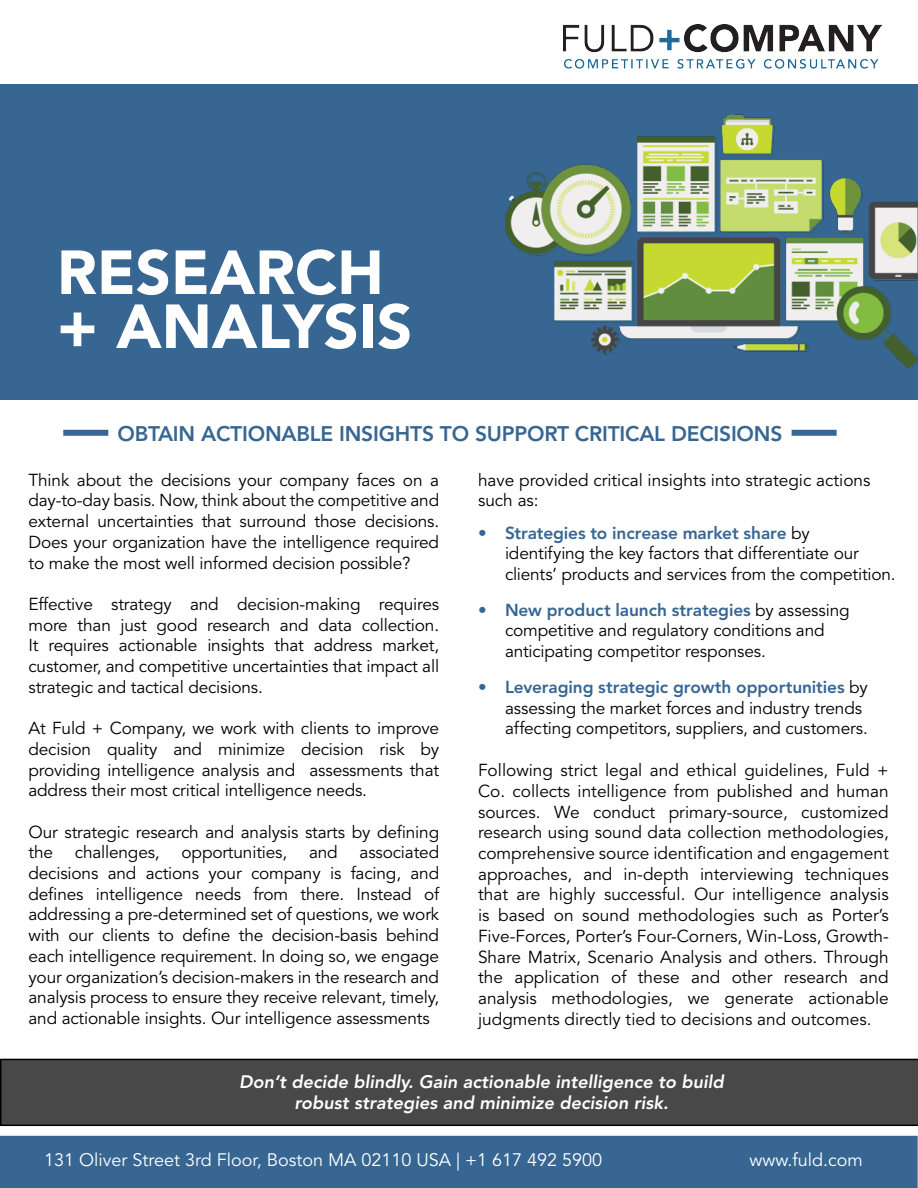
<style>
.page{position:relative;width:918px;height:1188px;background:#fff}
.page>*{position:absolute;margin:0;border:0;box-sizing:border-box;transform-origin:0 0}
.t1{font:900 61.5px/54px "Avenir LT Std";color:#fff}
.t2{font:800 21px "Avenir LT Std";letter-spacing:-.01em;color:#376692}
.t3{font:italic 800 18px/21.6px "Avenir LT Std";color:#fff;text-align:center}
.t4{font:18px "Avenir LT Std";color:#fff}
.t5{font:17.25px/20.7px "Avenir LT Std";letter-spacing:-.01em;color:#000;text-align:justify}
.s1{font-weight:800;color:#376692}
</style>
<div class="page">
<div style="left:0;top:85px;width:918px;height:315px;background:#376692"></div>
<img style="left:563px;top:24px;width:319px;height:45px">
<div style="left:0;top:1136px;width:918px;height:52px;background:#376692"></div>
<div style="left:63px;top:430px;width:45px;height:6px;background:#376692"></div>
<div style="left:0;top:1059px;width:918px;height:67px;background:#484849"></div>
<img style="left:506px;top:114px;width:412px;height:255px">
<div style="left:792px;top:430px;width:45px;height:6px;background:#376692"></div>
<h1 class="t1" style="left:57px;top:245px;width:357px">RESEARCH + ANALYSIS</h1>
<p class="t2" style="left:117px;top:421px;width:667px">OBTAIN ACTIONABLE INSIGHTS TO SUPPORT CRITICAL DECISIONS</p>
<p class="t5" style="left:28px;top:470px;width:412px">Think about the decisions your company faces on a day-to-day basis. Now, think about the competitive and external uncertainties that surround those decisions.<br>Does your organization have the intelligence required to make the most well informed decision possible?</p>
<p class="t5" style="left:28px;top:594px;width:412px">Effective strategy and decision-making requires more than just good research and data collection.<br>It requires actionable insights that address market, customer, and competitive uncertainties that impact all strategic and tactical decisions.</p>
<p class="t5" style="left:28px;top:718px;width:412px">At Fuld + Company, we work with clients to improve decision quality and minimize decision risk by providing intelligence analysis and assessments that address their most critical intelligence needs.</p>
<p class="t5" style="left:28px;top:822px;width:412px">Our strategic research and analysis starts by defining the</p>
<p class="t5" style="left:478px;top:470px;width:394px">have provided critical insights into strategic actions such as:</p>
<p class="t5" style="left:505px;top:523px;width:392px;text-align:left;text-indent:-27px"><span class="s1">• Strategies to increase market share</span> by<br>identifying the key factors that differentiate our clients’ products and services from the competition.</p>
<p class="t5" style="left:505px;top:600px;width:346px;text-align:left;text-indent:-27px"><span class="s1">• New product launch strategies</span> by assessing competitive and regulatory conditions and anticipating competitor responses.</p>
<p class="t5" style="left:505px;top:677px;width:364px;text-align:left;text-indent:-27px"><span class="s1">• Leveraging strategic growth opportunities</span> by assessing the market forces and industry trends affecting competitors, suppliers, and customers.</p>
<p class="t5" style="left:478px;top:760px;width:412px">Following strict legal and ethical guidelines, Fuld + Co. collects intelligence from published and human sources. We conduct primary-source, customized research using sound data collection methodologies, comprehensive source identification and engagement approaches, and in-depth interviewing techniques that are highly successful. Our intelligence analysis is based on sound methodologies such as Porter’s Five-Forces, Porter’s Four-Corners, Win-Loss, Growth-Share Matrix, Scenario Analysis and others. Through the application of these and other research and analysis methodologies, we generate actionable judgments directly tied to decisions and outcomes.</p>
<p class="t5" style="left:28px;top:843px;width:412px;text-indent:331px">associated decisions and actions your company is facing, and defines intelligence needs from there. Instead of addressing a pre-determined set of questions, we work with our clients to define the decision-basis behind each intelligence requirement. In doing so, we engage your organization’s decision-makers in the research and analysis process to ensure they receive relevant, timely, and actionable insights. Our intelligence assessments</p>
<p class="t5" style="left:75px;top:843px;width:86px">challenges,</p>
<p class="t5" style="left:182px;top:843px;width:107px">opportunities,</p>
<p class="t5" style="left:309px;top:843px;width:30px">and</p>
<p class="t3" style="left:239px;top:1071px;width:486px">Don’t decide blindly. Gain actionable intelligence to build robust strategies and minimize decision risk.</p>
<p class="t4" style="left:44px;top:1149px;width:560px">131 Oliver Street 3rd Floor, Boston MA 02110 USA | +1 617 492 5900</p>
<p class="t4" style="left:749px;top:1149px;width:115px">www.fuld.com</p>
</div>
